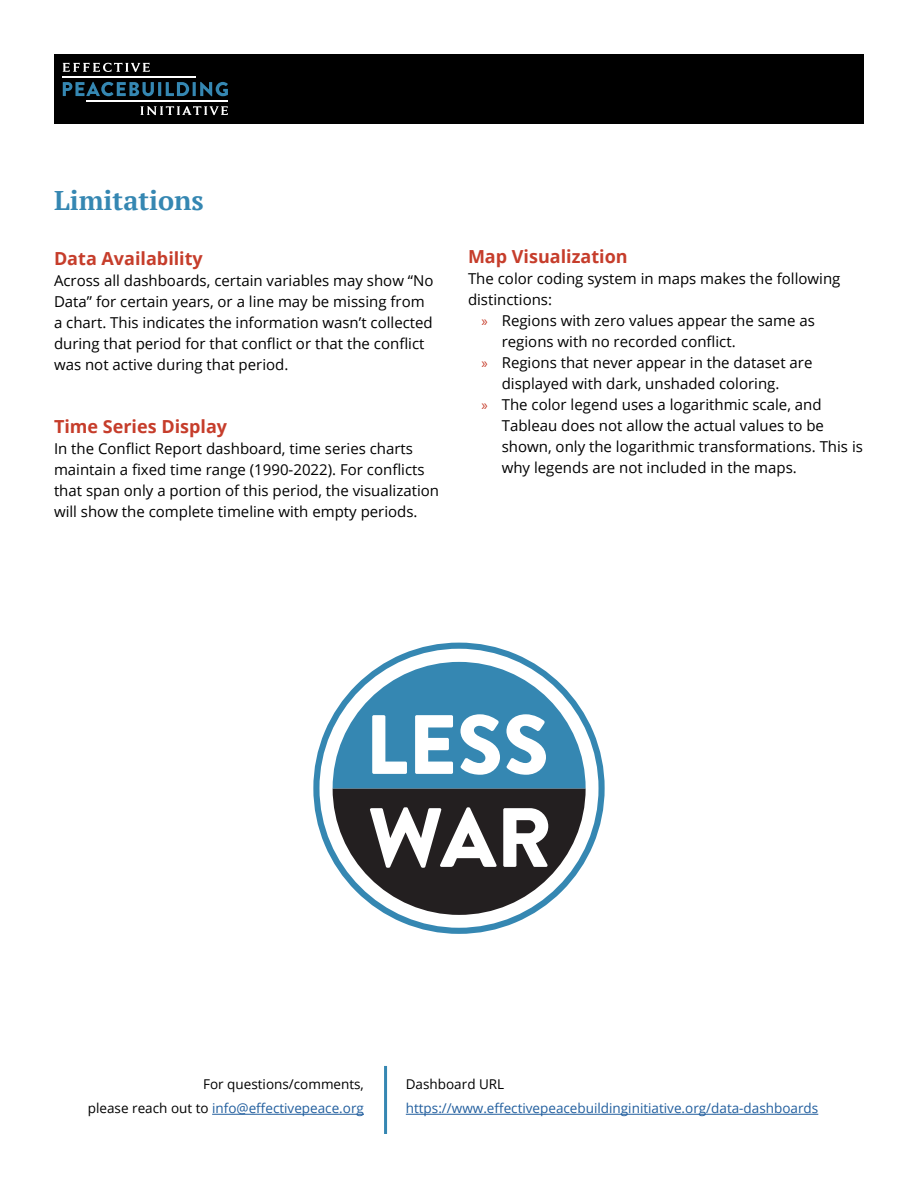
<style>
.page{position:relative;width:918px;height:1188px;background:#fff}
.page>*{position:absolute;margin:0;border:0;box-sizing:border-box;transform-origin:0 0}
.t1{font:700 27px "PT Serif";color:#3587b2}
.heading_2{font:700 18px "Open Sans";color:#c63d2b}
.t2{font:15px/21px "Open Sans";color:#000}
.t3{font:13.5px "Open Sans";color:#215e9e}
.t4{font:13.5px "Open Sans";color:#000}
.s1{font-family:"Myriad Pro";color:#c63d2b}
.s2{color:#000}
</style>
<div class="page">
<div style="left:54px;top:54px;width:810px;height:69px;background:#000"></div>
<svg style="left:63px;top:63px;width:87px;height:9px"></svg>
<svg style="left:141px;top:106px;width:87px;height:9px"></svg>
<hr style="left:63px;top:76px;width:133px;height:1px;background:#fff">
<hr style="left:86px;top:101px;width:142px;height:1px;background:#fff">
<svg style="left:63px;top:82px;width:91px;height:14px"></svg>
<hr style="left:158px;top:82px;width:3px;height:14px;background:#3587b2">
<svg style="left:166px;top:82px;width:23px;height:14px"></svg>
<hr style="left:193px;top:82px;width:3px;height:14px;background:#3587b2">
<svg style="left:200px;top:82px;width:28px;height:14px"></svg>
<hr style="left:212px;top:1114px;width:152px;height:1px;background:#215e9e">
<hr style="left:406px;top:1114px;width:412px;height:1px;background:#215e9e">
<svg style="left:313px;top:643px;width:292px;height:291px"></svg>
<svg style="left:333px;top:662px;width:253px;height:253px"></svg>
<hr style="left:384px;top:1066px;width:3px;height:68px;background:#3587b2">
<h1 class="t1" style="left:54px;top:183px;width:151px">Limitations</h1>
<p class="heading_2" style="left:54px;top:246px;width:150px">Data Availability</p>
<p class="t2" style="left:54px;top:270px;width:381px">Across all dashboards, certain variables may show “No Data” for certain years, or a line may be missing from a chart. This indicates the information wasn’t collected during that period for that conflict or that the conflict was not active during that period.</p>
<p class="heading_2" style="left:54px;top:414px;width:175px">Time Series Display</p>
<p class="t2" style="left:54px;top:438px;width:387px">In the Conflict Report dashboard, time series charts maintain a fixed time range (1990-2022). For conflicts that span only a portion of this period, the visualization will show the complete timeline with empty periods.</p>
<p class="heading_2" style="left:468px;top:244px;width:161px">Map Visualization</p>
<p class="t2" style="left:468px;top:268px;width:374px">The color coding system in maps makes the following distinctions:</p>
<p class="t2" style="left:502px;top:310px;width:315px;text-indent:-20px"><span class="s1">»</span> Regions with zero values appear the same as regions with no recorded conflict.</p>
<p class="t2" style="left:502px;top:352px;width:312px;text-indent:-20px"><span class="s1">»</span> Regions that never appear in the dataset are displayed with dark, unshaded coloring.</p>
<p class="t2" style="left:502px;top:394px;width:363px;text-indent:-20px"><span class="s1">»</span> The color legend uses a logarithmic scale, and Tableau does not allow the actual values to be shown, only the logarithmic transformations. This is why legends are not included in the maps.</p>
<p class="t4" style="left:203px;top:1075px;width:162px">For questions/comments,</p>
<p class="t3" style="left:88px;top:1099px;width:278px"><span class="s2">please reach out to</span> info@effectivepeace.org</p>
<p class="t4" style="left:406px;top:1075px;width:100px">Dashboard URL</p>
<p class="t3" style="left:406px;top:1099px;width:414px">https://www.effectivepeacebuildinginitiative.org/data-dashboards</p>
</div>
